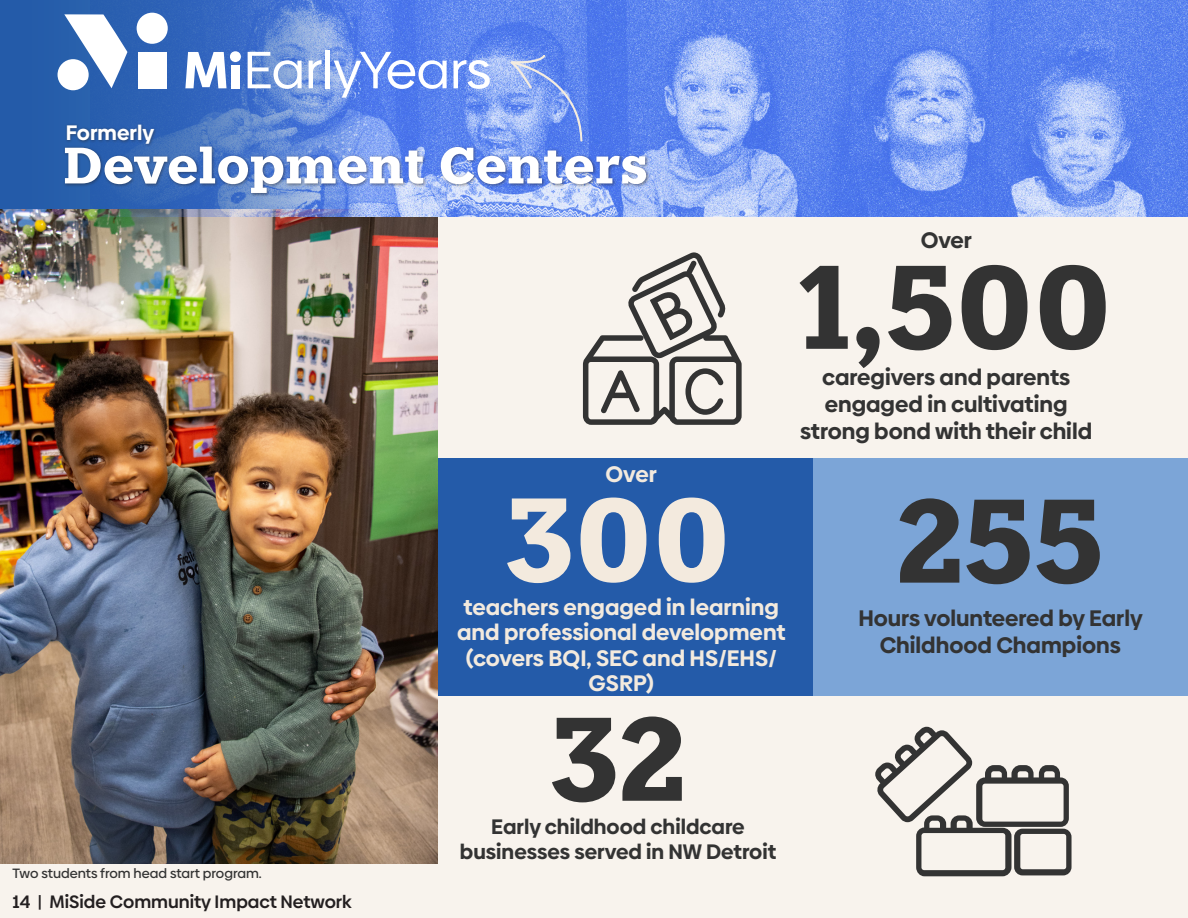
<style>
.page{position:relative;width:1188px;height:918px;background:#fff}
.page>*{position:absolute;margin:0;border:0;box-sizing:border-box;transform-origin:0 0}
.t1{font:700 118.5px "Knile";color:#333}
.t2{font:700 118.5px "Knile";color:#f3eade}
.t3{font:700 51px "Knile";color:#fff}
.t4{font:700 22.5px/27px "Biennale";color:#333;text-align:center}
.t5{font:700 22.5px/25.5px "Biennale";color:#f3eade;text-align:center}
.t6{font:700 21px "Biennale";color:#333}
.t7{font:700 21px "Biennale";color:#fff}
.t8{font:600 18px "Biennale";color:#231f20}
.t9{font:500 13.5px "Biennale";color:#333}
</style>
<div class="page">
<div style="left:0;top:207px;width:1188px;height:711px;background:#f8f3ed"></div>
<div style="left:438px;top:459px;width:375px;height:237px;background:#245ba9"></div>
<div style="left:813px;top:459px;width:375px;height:237px;background:#7ca5d7"></div>
<img style="left:0;top:217px;width:438px;height:647px">
<div style="left:0;top:0;width:1188px;height:217px;background:#255ca9"></div>
<img style="left:90px;top:0;width:1098px;height:217px">
<div style="left:63px;top:144px;width:587px;height:53px;background:#231f20;opacity:.48"></div>
<svg style="left:64px;top:14px;width:63px;height:74px"></svg>
<div style="left:138px;top:52px;width:28px;height:36px;background:#fff"></div>
<div style="left:137px;top:13px;width:31px;height:31px;background:#fff;border-radius:50%"></div>
<div style="left:58px;top:59px;width:31px;height:31px;background:#fff;border-radius:50%"></div>
<svg style="left:185px;top:52px;width:42px;height:36px;background:#b7c9e8"></svg>
<div style="left:231px;top:65px;width:9px;height:23px;background:#fff"></div>
<div style="left:230px;top:51px;width:11px;height:11px;background:#fff;border-radius:50%"></div>
<svg style="left:248px;top:52px;width:54px;height:37px;background:#9fb8e4"></svg>
<svg style="left:309px;top:60px;width:13px;height:28px"></svg>
<hr style="left:326px;top:50px;width:4px;height:38px;background:#fff">
<svg style="left:334px;top:52px;width:113px;height:46px;background:#84a2f0"></svg>
<svg style="left:454px;top:60px;width:36px;height:29px"></svg>
<div style="left:65px;top:123px;width:93px;height:24px;background:#231f20;opacity:.48"></div>
<svg style="left:510px;top:55px;width:73px;height:87px;background:#7d9df0"></svg>
<svg style="left:583px;top:252px;width:159px;height:173px"></svg>
<svg style="left:875px;top:727px;width:197px;height:149px"></svg>
<p class="t7" style="left:66px;top:119px;width:90px">Formerly</p>
<p class="t3" style="left:63px;top:133px;width:587px">Development Centers</p>
<p class="t9" style="left:13px;top:865px;width:251px">Two students from head start program.</p>
<p class="t8" style="left:13px;top:890px;width:341px">14 | MiSide Community Impact Network</p>
<p class="t5" style="left:606px;top:461px;width:53px">Over</p>
<p class="t2" style="left:505px;top:464px;width:227px">300</p>
<p class="t5" style="left:457px;top:620px;width:330px">and professional development (covers BQI, SEC and HS/EHS/<br>GSRP)</p>
<p class="t5" style="left:464px;top:594px;width:317px">teachers engaged in learning</p>
<p class="t1" style="left:550px;top:683px;width:137px">32</p>
<p class="t6" style="left:460px;top:838px;width:318px">businesses served in NW Detroit</p>
<p class="t6" style="left:491px;top:813px;width:255px">Early childhood childcare</p>
<p class="t4" style="left:921px;top:227px;width:53px">Over</p>
<p class="t1" style="left:799px;top:231px;width:315px">1,500</p>
<p class="t4" style="left:800px;top:364px;width:294px">caregivers and parents engaged in cultivating strong bond with their child</p>
<p class="t1" style="left:897px;top:465px;width:209px">255</p>
<p class="t4" style="left:858px;top:604px;width:286px">Hours volunteered by Early<br>Childhood Champions</p>
</div>
